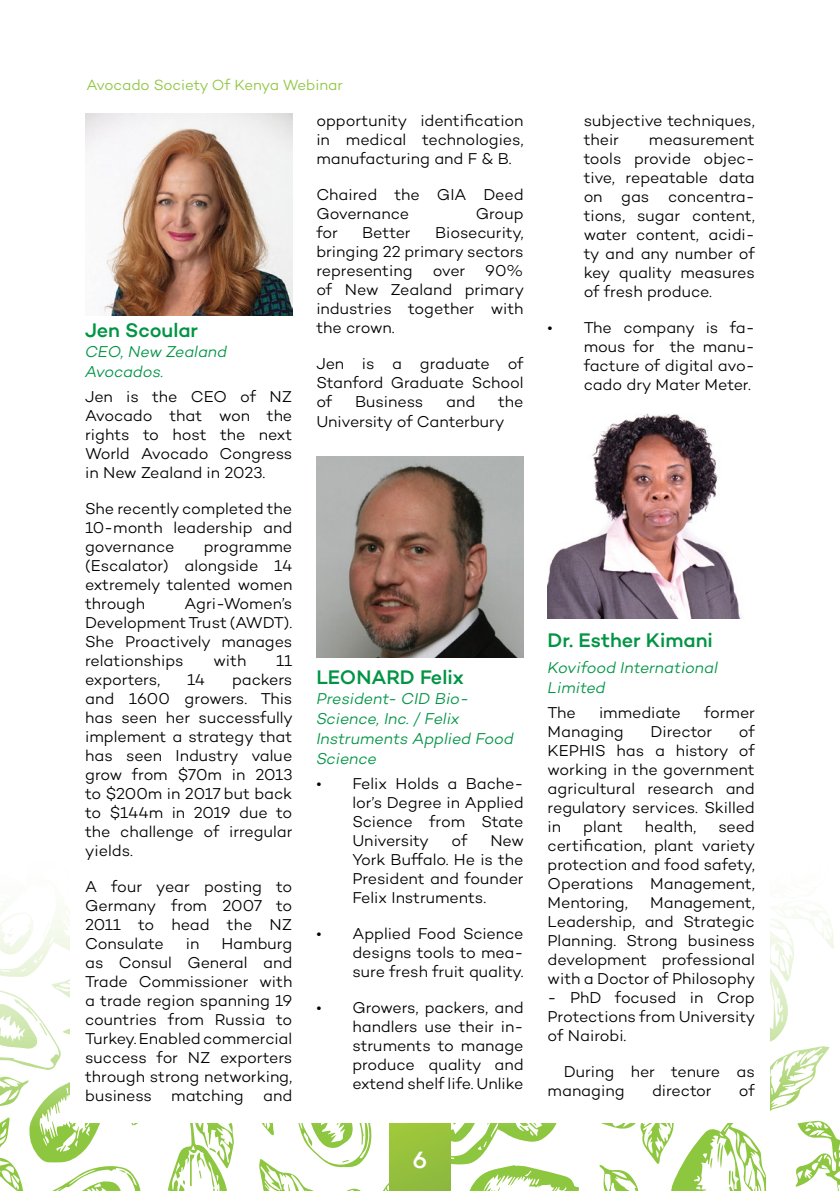
<style>
.page{position:relative;width:840px;height:1191px;background:#fff}
.page>*{position:absolute;margin:0;border:0;box-sizing:border-box;transform-origin:0 0}
.t1{font:500 24px "Campton";color:#fff}
.t2{font:500 20px "Campton";color:#009444}
.t3{font:300 16px/19px "Campton";letter-spacing:-.005em;color:#000;text-align:justify}
.t4{font:italic 300 16px/20px "Campton";letter-spacing:-.005em;color:#009444}
.t5{font:300 15px "Campton";letter-spacing:-.01em;color:#8dc63f}
</style>
<div class="page">
<svg style="left:0;top:911px;width:839px;height:280px"></svg>
<div style="left:389px;top:1080px;width:61px;height:111px;background:#96c13d"></div>
<div style="left:70px;top:777px;width:699px;height:346px;background:#fff"></div>
<img style="left:85px;top:114px;width:207px;height:201px">
<img style="left:316px;top:456px;width:207px;height:202px">
<img style="left:547px;top:413px;width:195px;height:205px">
<p class="t5" style="left:86px;top:75px;width:257px">Avocado Society Of Kenya Webinar</p>
<p class="t2" style="left:85px;top:317px;width:115px">Jen Scoular</p>
<p class="t4" style="left:85px;top:341px;width:143px">CEO, New Zealand<br>Avocados.</p>
<p class="t3" style="left:85px;top:386px;width:208px">Jen is the CEO of NZ Avocado that won the rights to host the next World Avocado Congress in New Zealand in 2023.</p>
<p class="t3" style="left:85px;top:498px;width:208px">She recently completed the 10-month leadership and governance</p>
<p class="t3" style="left:85px;top:536px;width:209px;text-indent:119px">programme (Escalator) alongside 14 extremely talented women through</p>
<p class="t3" style="left:85px;top:593px;width:208px;text-indent:99px">Agri-Women’s Development Trust (AWDT).<br>She Proactively manages relationships</p>
<p class="t3" style="left:213px;top:650px;width:34px">with</p>
<p class="t3" style="left:276px;top:650px;width:18px">11</p>
<p class="t3" style="left:85px;top:669px;width:209px;text-indent:147px">packers and 1600 growers. This has seen her successfully implement a strategy that has seen Industry value grow from $70m in 2013 to $200m in 2017 but back to $144m in 2019 due to the challenge of irregular yields.</p>
<p class="t3" style="left:85px;top:876px;width:208px">A four year posting to Germany from 2007 to 2011 to head the NZ Consulate</p>
<p class="t3" style="left:85px;top:669px;width:77px">exporters,</p>
<p class="t3" style="left:187px;top:669px;width:20px">14</p>
<p class="t3" style="left:85px;top:933px;width:209px;text-indent:136px">Hamburg as Consul General and Trade Commissioner with a trade region spanning 19 countries from Russia to Turkey. Enabled commercial success for NZ exporters through strong networking, business matching and</p>
<p class="t3" style="left:186px;top:933px;width:15px">in</p>
<p class="t3" style="left:316px;top:111px;width:208px">opportunity identification in medical technologies, manufacturing and F &amp; B.</p>
<p class="t3" style="left:316px;top:185px;width:208px">Chaired the GIA Deed<br>Governance</p>
<p class="t3" style="left:475px;top:204px;width:49px">Group</p>
<p class="t3" style="left:316px;top:223px;width:23px">for</p>
<p class="t3" style="left:362px;top:223px;width:50px">Better</p>
<p class="t3" style="left:316px;top:223px;width:208px;text-indent:119px">Biosecurity, bringing 22 primary sectors representing</p>
<p class="t3" style="left:316px;top:261px;width:209px;text-indent:116px">over 90% of New Zealand primary industries together with the crown.</p>
<p class="t3" style="left:316px;top:354px;width:208px">Jen is a graduate of Stanford Graduate School of</p>
<p class="t3" style="left:316px;top:391px;width:208px;line-height:20px;text-indent:182px">the<br>University of Canterbury</p>
<p class="t3" style="left:355px;top:392px;width:69px">Business</p>
<p class="t3" style="left:446px;top:392px;width:31px">and</p>
<p class="t2" style="left:316px;top:665px;width:149px">LEONARD Felix</p>
<p class="t4" style="left:316px;top:689px;width:199px">President- CID Bio-<br>Science, Inc. / Felix<br>Instruments Applied Food<br>Science</p>
<p class="t3" style="left:352px;top:774px;width:173px;text-indent:-36px">• Felix Holds a Bache&shy;lor’s Degree in Applied Science from State University</p>
<p class="t3" style="left:451px;top:831px;width:17px">of</p>
<p class="t3" style="left:352px;top:831px;width:173px;text-indent:138px">New York Buffalo. He is the President and founder Felix Instruments.</p>
<p class="t3" style="left:352px;top:924px;width:172px;text-indent:-36px">• Applied Food Science designs tools to mea&shy;sure fresh fruit quality.</p>
<p class="t3" style="left:352px;top:998px;width:172px;text-indent:-36px">• Growers, packers, and handlers use their in&shy;struments to manage produce quality and extend shelf life. Unlike</p>
<h1 class="t1" style="left:412px;top:1144px;width:16px">6</h1>
<p class="t3" style="left:583px;top:111px;width:172px">subjective techniques, their</p>
<p class="t3" style="left:583px;top:130px;width:172px;text-indent:65px">measurement tools provide objec&shy;tive, repeatable data on gas concentra&shy;tions, sugar content, water content, acidi&shy;ty and any number of key quality measures of fresh produce.</p>
<p class="t3" style="left:583px;top:318px;width:173px;text-indent:-36px">• The company is fa&shy;mous for the manu&shy;facture of digital avo&shy;cado dry Mater Meter.</p>
<p class="t2" style="left:547px;top:628px;width:167px">Dr. Esther Kimani</p>
<p class="t4" style="left:547px;top:657px;width:172px">Kovifood International<br>Limited</p>
<p class="t3" style="left:547px;top:702px;width:30px">The</p>
<p class="t3" style="left:598px;top:702px;width:83px">immediate</p>
<p class="t3" style="left:703px;top:702px;width:52px">former</p>
<p class="t3" style="left:547px;top:721px;width:78px">Managing</p>
<p class="t3" style="left:650px;top:721px;width:63px">Director</p>
<p class="t3" style="left:547px;top:721px;width:208px;text-indent:191px">of KEPHIS has a history of working in the government agricultural research and regulatory services. Skilled in</p>
<p class="t3" style="left:547px;top:816px;width:209px;text-indent:171px">seed certification, plant variety protection and food safety, Operations Management, Mentoring,</p>
<p class="t3" style="left:583px;top:816px;width:41px">plant</p>
<p class="t3" style="left:644px;top:816px;width:53px">health,</p>
<p class="t3" style="left:547px;top:892px;width:209px;text-indent:102px">Management, Leadership, and Strategic Planning. Strong business development professional with a Doctor of Philosophy</p>
<p class="t3" style="left:547px;top:987px;width:209px">- PhD focused in Crop Protections from University of Nairobi.</p>
<p class="t3" style="left:547px;top:1061px;width:208px;text-indent:16px">During her tenure as managing</p>
<p class="t3" style="left:651px;top:1080px;width:61px">director</p>
<p class="t3" style="left:738px;top:1080px;width:17px">of</p>
</div>
